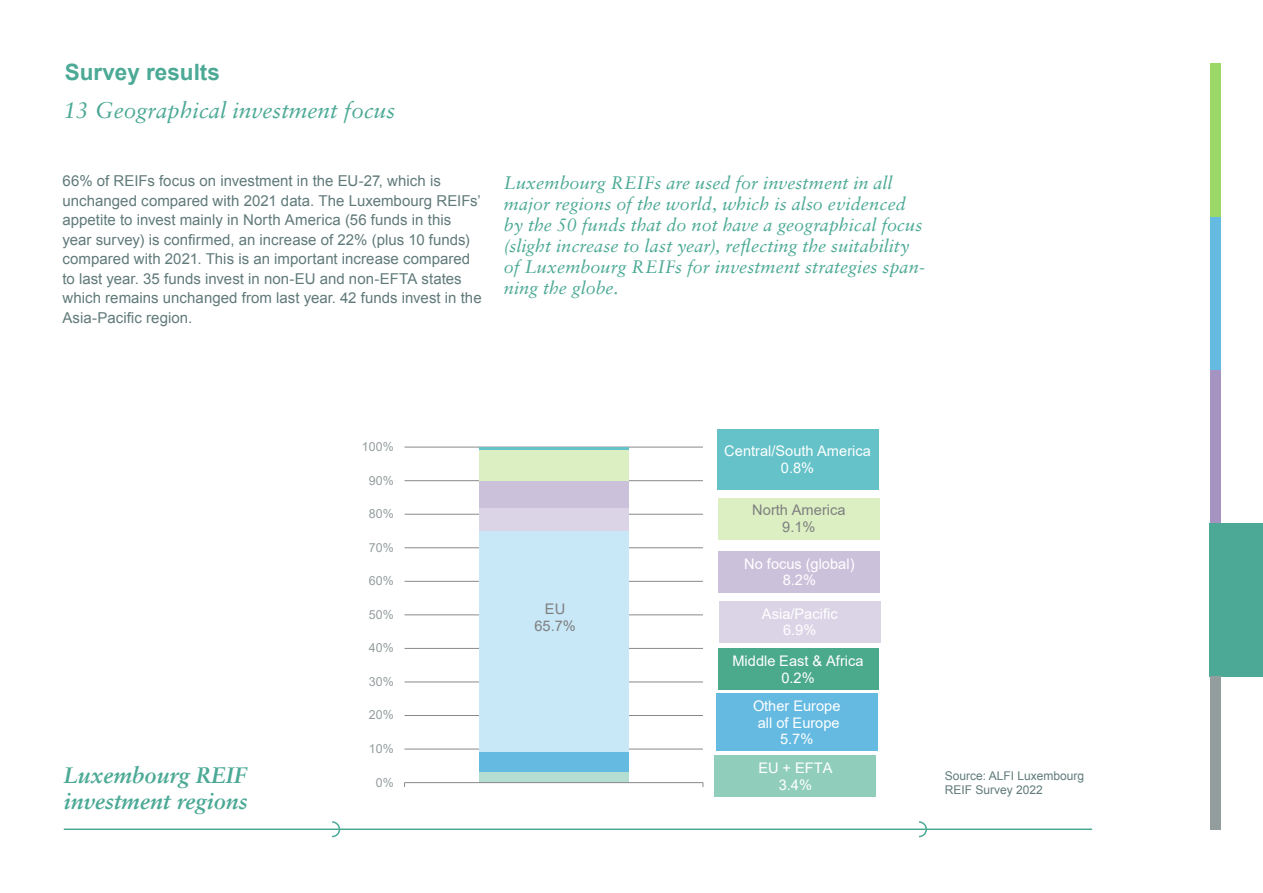
<style>
.page{position:relative;width:1263px;height:893px;background:#fff}
.page>*{position:absolute;margin:0;border:0;box-sizing:border-box;transform-origin:0 0}
.t1{font:italic 700 22.5px/25.5px "Sabon";color:#4ba995}
.t2{font:italic 22.5px "Sabon";color:#4ba995}
.t3{font:700 22.5px "Arial";color:#4ba995}
.t4{font:italic 18px/21px "Sabon";letter-spacing:.005em;color:#4ba995}
.t5{font:15px/19.5px "Arial";color:#617a7a}
.t6{font:14.55px/16.8px "Arial";color:#fff;text-align:center}
.t7{font:14.55px/16.8px "Arial";color:#7f7f7f;text-align:center}
.t8{font:12.45px "Arial";letter-spacing:.005em;color:#949d9e}
.t9{font:12px/14.4px "Arial";color:#617a7a}
</style>
<div class="page">
<div style="left:1210px;top:217px;width:10px;height:153px;background:#65bae2"></div>
<div style="left:1210px;top:64px;width:10px;height:153px;background:#9cd867"></div>
<div style="left:1210px;top:370px;width:10px;height:153px;background:#a593c1"></div>
<div style="left:1210px;top:523px;width:53px;height:153px;background:#4ba995"></div>
<div style="left:1210px;top:676px;width:10px;height:153px;background:#949d9e"></div>
<hr style="left:404px;top:749px;width:299px;height:1px;background:#898989">
<hr style="left:404px;top:715px;width:299px;height:1px;background:#898989">
<hr style="left:404px;top:682px;width:299px;height:1px;background:#898989">
<hr style="left:404px;top:648px;width:299px;height:1px;background:#898989">
<hr style="left:404px;top:615px;width:299px;height:1px;background:#898989">
<hr style="left:404px;top:581px;width:299px;height:1px;background:#898989">
<hr style="left:404px;top:547px;width:299px;height:1px;background:#898989">
<hr style="left:404px;top:514px;width:299px;height:1px;background:#898989">
<hr style="left:404px;top:480px;width:299px;height:1px;background:#898989">
<hr style="left:404px;top:447px;width:299px;height:1px;background:#898989">
<div style="left:479px;top:771px;width:149px;height:12px;background:#b5ded2"></div>
<div style="left:479px;top:752px;width:149px;height:19px;background:#65bae2"></div>
<hr style="left:479px;top:751px;width:149px;height:1px;background:#4ba98c">
<div style="left:479px;top:531px;width:149px;height:220px;background:#c8e7f7"></div>
<div style="left:479px;top:508px;width:149px;height:23px;background:#dbd4e6"></div>
<div style="left:479px;top:480px;width:149px;height:28px;background:#ccc1db"></div>
<div style="left:479px;top:450px;width:149px;height:30px;background:#dbefc2"></div>
<hr style="left:479px;top:447px;width:149px;height:3px;background:#64c2c8">
<hr style="left:404px;top:782px;width:299px;height:1px;background:#898989">
<div style="left:715px;top:755px;width:161px;height:42px;background:#90cebb"></div>
<div style="left:716px;top:694px;width:161px;height:57px;background:#65bae2"></div>
<div style="left:718px;top:649px;width:160px;height:41px;background:#4ba98c"></div>
<div style="left:719px;top:601px;width:161px;height:41px;background:#dbd4e6"></div>
<div style="left:719px;top:551px;width:161px;height:41px;background:#ccc1db"></div>
<div style="left:718px;top:498px;width:162px;height:41px;background:#dbefc2"></div>
<div style="left:717px;top:429px;width:161px;height:60px;background:#64c2c8"></div>
<hr style="left:64px;top:828px;width:1028px;height:2px;background:#4ba995">
<svg style="left:331px;top:821px;width:10px;height:17px"></svg>
<svg style="left:917px;top:821px;width:11px;height:17px"></svg>
<h1 class="t3" style="left:65px;top:57px;width:157px">Survey results</h1>
<p class="t2" style="left:64px;top:96px;width:333px">13 Geographical investment focus</p>
<p class="t5" style="left:62px;top:171px;width:421px">66% of REIFs focus on investment in the EU-27, which is unchanged compared with 2021 data. The Luxembourg REIFs’ appetite to invest mainly in North America (56 funds in this year survey) is confirmed, an increase of 22% (plus 10 funds) compared with 2021. This is an important increase compared to last year. 35 funds invest in non-EU and non-EFTA states which remains unchanged from last year. 42 funds invest in the Asia-Pacific region.</p>
<p class="t4" style="left:504px;top:172px;width:423px">Luxembourg REIFs are used for investment in all major regions of the world, which is also evidenced by the 50 funds that do not have a geographical focus (slight increase to last year), reflecting the suitability of Luxembourg REIFs for investment strategies span&shy;ning the globe.</p>
<p class="t1" style="left:64px;top:762px;width:185px">Luxembourg REIF investment regions</p>
<p class="t8" style="left:362px;top:438px;width:33px">100%</p>
<p class="t8" style="left:369px;top:472px;width:26px">90%</p>
<p class="t8" style="left:369px;top:505px;width:26px">80%</p>
<p class="t8" style="left:369px;top:539px;width:26px">70%</p>
<p class="t8" style="left:369px;top:572px;width:26px">60%</p>
<p class="t8" style="left:369px;top:606px;width:26px">50%</p>
<p class="t8" style="left:369px;top:639px;width:26px">40%</p>
<p class="t8" style="left:369px;top:673px;width:26px">30%</p>
<p class="t8" style="left:369px;top:706px;width:26px">20%</p>
<p class="t8" style="left:369px;top:740px;width:26px">10%</p>
<p class="t8" style="left:376px;top:774px;width:20px">0%</p>
<p class="t6" style="left:724px;top:442px;width:148px">Central/South America<br>0.8%</p>
<p class="t7" style="left:752px;top:502px;width:95px">North America<br>9.1%</p>
<p class="t6" style="left:744px;top:555px;width:112px">No focus (global)<br>8.2%</p>
<p class="t7" style="left:534px;top:600px;width:43px">EU<br>65.7%</p>
<p class="t6" style="left:762px;top:605px;width:77px">Asia/Pacific<br>6.9%</p>
<p class="t6" style="left:732px;top:653px;width:133px">Middle East &amp; Africa<br>0.2%</p>
<p class="t6" style="left:753px;top:697px;width:89px">Other Europe all of Europe<br>5.7%</p>
<p class="t6" style="left:758px;top:759px;width:76px">EU + EFTA<br>3.4%</p>
<p class="t9" style="left:945px;top:768px;width:141px">Source: ALFI Luxembourg<br>REIF Survey 2022</p>
</div>
